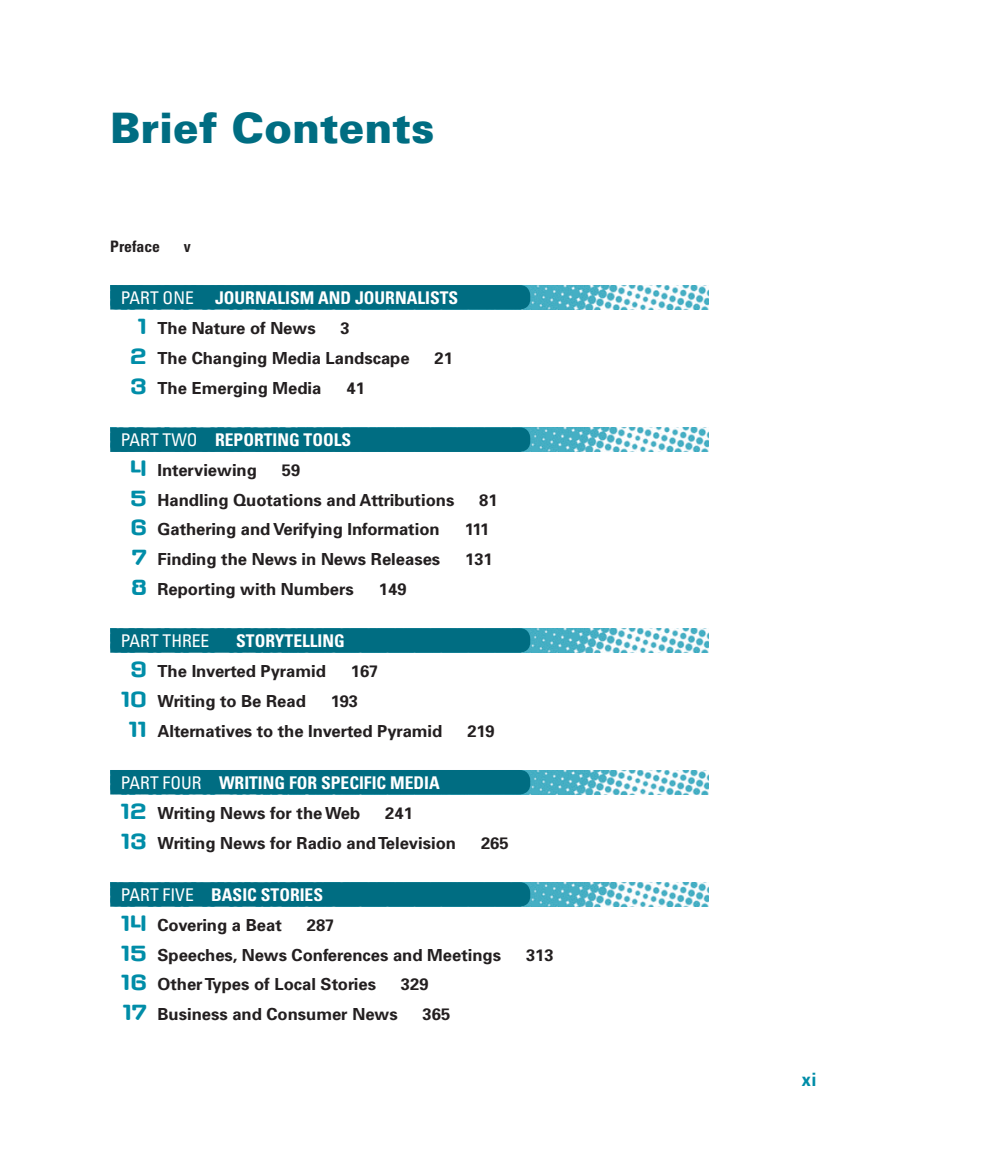
<style>
.page{position:relative;width:1008px;height:1150px;background:#fff}
.page>*{position:absolute;margin:0;border:0;box-sizing:border-box;transform-origin:0 0}
.FM___CT{font:900 42px "Univers";color:#006d82}
.t1{font:700 condensed 18.38px "Univers";color:#008da8}
.BRFTOC-PT{font:700 condensed 17.5px "Univers";color:#fff}
.BRFTOC-PT-2{font:condensed 17.5px "Univers";color:#fff}
.BRFTOC-CT{font:700 16.62px "Univers";color:#231f20}
.BRFTOC-RMH{font:700 condensed 15.75px "Univers";color:#231f20}
.s1{font-weight:400}
.s2{font-family:"Axaxax Rg";font-size:22.75px;color:#008da8}
</style>
<div class="page">
<img style="left:530px;top:285px;width:179px;height:24px">
<div style="left:110px;top:285px;width:420px;height:24px;background:#006d82"></div>
<img style="left:530px;top:428px;width:179px;height:24px">
<div style="left:110px;top:427px;width:420px;height:25px;background:#006d82"></div>
<img style="left:530px;top:628px;width:179px;height:24px">
<svg style="left:110px;top:628px;width:420px;height:25px;background:#026e83"></svg>
<img style="left:530px;top:770px;width:179px;height:24px">
<div style="left:110px;top:770px;width:420px;height:24px;background:#006d82"></div>
<img style="left:530px;top:882px;width:179px;height:24px">
<div style="left:110px;top:882px;width:420px;height:24px;background:#006d82"></div>
<p class="FM___CT" style="left:110px;top:102px;width:326px">Brief Contents</p>
<p class="BRFTOC-RMH" style="left:110px;top:236px;width:51px">Preface</p>
<p class="BRFTOC-RMH" style="left:184px;top:236px;width:8px">v</p>
<p class="BRFTOC-PT" style="left:121px;top:287px;width:339px"><span class="s1">PART ONE</span> JOURNALISM AND JOURNALISTS</p>
<p class="BRFTOC-CT" style="left:138px;top:317px;width:179px"><span class="s2">1</span> The Nature of News</p>
<p class="BRFTOC-CT" style="left:341px;top:317px;width:11px">3</p>
<p class="BRFTOC-CT" style="left:130px;top:347px;width:281px"><span class="s2">2</span> The Changing Media Landscape</p>
<p class="BRFTOC-CT" style="left:435px;top:347px;width:20px">21</p>
<p class="BRFTOC-CT" style="left:130px;top:377px;width:193px"><span class="s2">3</span> The Emerging Media</p>
<p class="BRFTOC-CT" style="left:346px;top:377px;width:20px">41</p>
<p class="BRFTOC-PT" style="left:121px;top:429px;width:232px"><span class="s1">PART TWO</span> REPORTING TOOLS</p>
<p class="BRFTOC-CT" style="left:130px;top:459px;width:128px"><span class="s2">4</span> Interviewing</p>
<p class="BRFTOC-CT" style="left:282px;top:459px;width:20px">59</p>
<p class="BRFTOC-CT" style="left:130px;top:489px;width:326px"><span class="s2">5</span> Handling Quotations and Attributions</p>
<p class="BRFTOC-CT" style="left:479px;top:489px;width:20px">81</p>
<p class="BRFTOC-CT" style="left:130px;top:519px;width:311px"><span class="s2">6</span> Gathering and Verifying Information</p>
<p class="BRFTOC-CT" style="left:465px;top:519px;width:26px">111</p>
<p class="BRFTOC-CT" style="left:132px;top:548px;width:310px"><span class="s2">7</span> Finding the News in News Releases</p>
<p class="BRFTOC-CT" style="left:465px;top:548px;width:29px">131</p>
<p class="BRFTOC-CT" style="left:131px;top:578px;width:224px"><span class="s2">8</span> Reporting with Numbers</p>
<p class="BRFTOC-CT" style="left:379px;top:578px;width:29px">149</p>
<p class="BRFTOC-PT-2" style="left:121px;top:630px;width:90px">PART THREE</p>
<p class="BRFTOC-PT" style="left:236px;top:630px;width:110px">STORYTELLING</p>
<p class="BRFTOC-CT" style="left:130px;top:660px;width:197px"><span class="s2">9</span> The Inverted Pyramid</p>
<p class="BRFTOC-CT" style="left:351px;top:660px;width:29px">167</p>
<p class="BRFTOC-CT" style="left:121px;top:690px;width:186px"><span class="s2">10</span> Writing to Be Read</p>
<p class="BRFTOC-CT" style="left:331px;top:690px;width:29px">193</p>
<p class="BRFTOC-CT" style="left:129px;top:720px;width:315px"><span class="s2">11</span> Alternatives to the Inverted Pyramid</p>
<p class="BRFTOC-CT" style="left:467px;top:720px;width:29px">219</p>
<p class="BRFTOC-PT" style="left:121px;top:772px;width:321px"><span class="s1">PART FOUR</span> WRITING FOR SPECIFIC MEDIA</p>
<p class="BRFTOC-CT" style="left:121px;top:802px;width:241px"><span class="s2">12</span> Writing News for the Web</p>
<p class="BRFTOC-CT" style="left:385px;top:802px;width:29px">241</p>
<p class="BRFTOC-CT" style="left:121px;top:832px;width:336px"><span class="s2">13</span> Writing News for Radio and Television</p>
<p class="BRFTOC-CT" style="left:481px;top:832px;width:29px">265</p>
<p class="BRFTOC-PT" style="left:121px;top:884px;width:204px"><span class="s1">PART FIVE</span> BASIC STORIES</p>
<p class="BRFTOC-CT" style="left:121px;top:914px;width:162px"><span class="s2">14</span> Covering a Beat</p>
<p class="BRFTOC-CT" style="left:307px;top:914px;width:29px">287</p>
<p class="BRFTOC-CT" style="left:121px;top:944px;width:381px"><span class="s2">15</span> Speeches, News Conferences and Meetings</p>
<p class="BRFTOC-CT" style="left:526px;top:944px;width:29px">313</p>
<p class="BRFTOC-CT" style="left:121px;top:974px;width:256px"><span class="s2">16</span> Other Types of Local Stories</p>
<p class="BRFTOC-CT" style="left:401px;top:974px;width:29px">329</p>
<p class="BRFTOC-CT" style="left:123px;top:1003px;width:276px"><span class="s2">17</span> Business and Consumer News</p>
<p class="BRFTOC-CT" style="left:423px;top:1003px;width:29px">365</p>
<p class="t1" style="left:802px;top:1068px;width:16px">xi</p>
</div>
